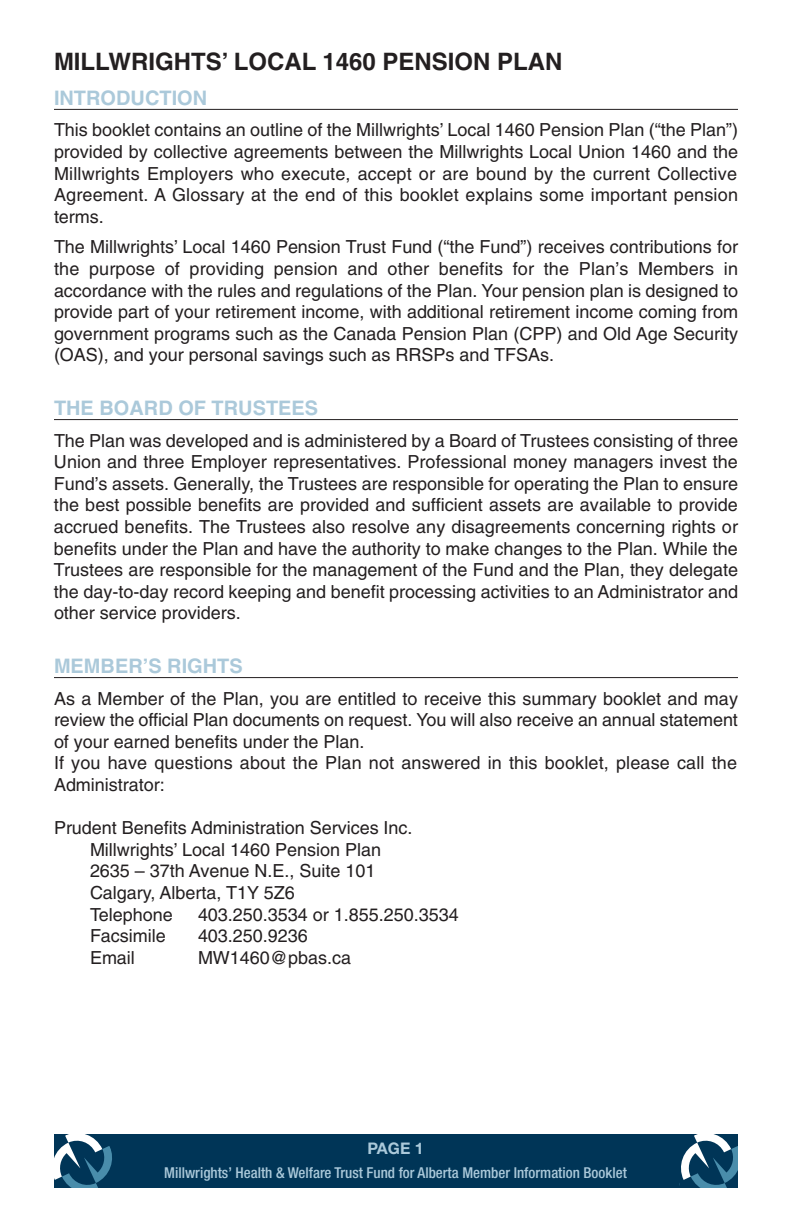
<style>
.page{position:relative;width:792px;height:1224px;background:#fff}
.page>*{position:absolute;margin:0;border:0;box-sizing:border-box;transform-origin:0 0}
.t1{font:700 24px "Helvetica";color:#231f20}
.t2{font:700 20px "Helvetica";color:#abc9da}
.t3{font:18px/21.6px "Helvetica";color:#231f20;text-align:justify}
.t4{font:700 16px "Helvetica Neue LT Std";color:#abc9da}
.t5{font:500 condensed 15px "Helvetica Neue LT Std";color:#abc9da}
</style>
<div class="page">
<hr style="left:54px;top:109px;width:684px;height:1px;background:#231f20">
<hr style="left:54px;top:419px;width:684px;height:1px;background:#231f20">
<hr style="left:54px;top:677px;width:684px;height:1px;background:#231f20">
<div style="left:54px;top:1134px;width:684px;height:54px;background:#003557"></div>
<svg style="left:54px;top:1134px;width:58px;height:54px"></svg>
<svg style="left:681px;top:1134px;width:57px;height:54px"></svg>
<h1 class="t1" style="left:54px;top:53px;width:510px">MILLWRIGHTS’ LOCAL 1460 PENSION PLAN</h1>
<p class="t2" style="left:54px;top:90px;width:155px">INTRODUCTION</p>
<p class="t3" style="left:54px;top:121px;width:686px">This booklet contains an outline of the Millwrights’ Local 1460 Pension Plan (“the Plan”) provided by collective agreements between the Millwrights Local Union 1460 and the Millwrights Employers who execute, accept or are bound by the current Collective Agreement. A Glossary at the end of this booklet explains some important pension terms.</p>
<p class="t3" style="left:54px;top:238px;width:686px">The Millwrights’ Local 1460 Pension Trust Fund (“the Fund”) receives contributions for the purpose of providing pension and other benefits for the Plan’s Members in accordance with the rules and regulations of the Plan. Your pension plan is designed to provide part of your retirement income, with additional retirement income coming from government programs such as the Canada Pension Plan (CPP) and Old Age Security (OAS), and your personal savings such as RRSPs and TFSAs.</p>
<p class="t2" style="left:54px;top:401px;width:266px">THE BOARD OF TRUSTEES</p>
<p class="t3" style="left:54px;top:431px;width:686px">The Plan was developed and is administered by a Board of Trustees consisting of three Union and three Employer representatives. Professional money managers invest the Fund’s assets. Generally, the Trustees are responsible for operating the Plan to ensure the best possible benefits are provided and sufficient assets are available to provide accrued benefits. The Trustees also resolve any disagreements concerning rights or benefits under the Plan and have the authority to make changes to the Plan. While the Trustees are responsible for the management of the Fund and the Plan, they delegate the day-to-day record keeping and benefit processing activities to an Administrator and other service providers.</p>
<p class="t2" style="left:54px;top:659px;width:190px">MEMBER’S RIGHTS</p>
<p class="t3" style="left:54px;top:689px;width:686px;text-align:left">As a Member of the Plan, you are entitled to receive this summary booklet and may review the official Plan documents on request. You will also receive an annual statement of your earned benefits under the Plan.<br>If you have questions about the Plan not answered in this booklet, please call the Administrator:</p>
<p class="t3" style="left:90px;top:819px;width:324px;text-align:left;text-indent:-36px">Prudent Benefits Administration Services Inc.<br>Millwrights’ Local 1460 Pension Plan<br>2635 – 37th Avenue N.E., Suite 101<br>Calgary, Alberta, T1Y 5Z6<br>Telephone</p>
<p class="t3" style="left:198px;top:905px;width:262px">403.250.3534 or 1.855.250.3534</p>
<p class="t3" style="left:90px;top:927px;width:77px">Facsimile</p>
<p class="t3" style="left:198px;top:927px;width:111px">403.250.9236</p>
<p class="t3" style="left:90px;top:948px;width:46px">Email</p>
<p class="t3" style="left:198px;top:948px;width:155px">MW1460@pbas.ca</p>
<p class="t4" style="left:367px;top:1143px;width:58px">PAGE 1</p>
<p class="t5" style="left:164px;top:1168px;width:464px">Millwrights’ Health &amp; Welfare Trust Fund for Alberta Member Information Booklet</p>
</div>
